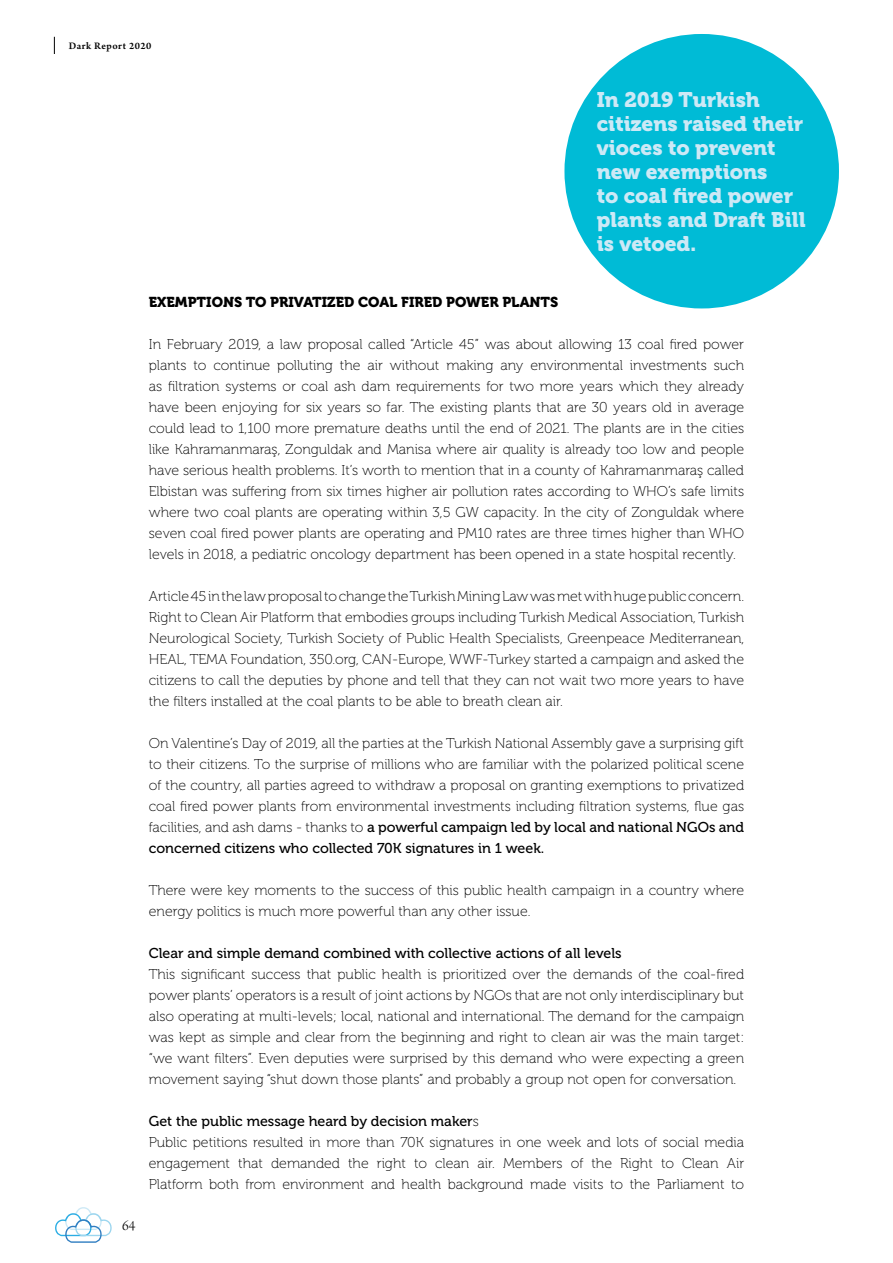
<style>
.page{position:relative;width:893px;height:1263px;background:#fff}
.page>*{position:absolute;margin:0;border:0;box-sizing:border-box;transform-origin:0 0}
.t1{font:21px/24px "Museo 900";color:#cde9f6}
.t2{font:15px "Arno Pro Light Display";color:#000}
.t3{font:14.25px/21px "Museo 100";color:#000;text-align:justify}
.t4{font:14.25px/21px "Museo 500";color:#000}
.t5{font:14.25px "Museo 900";color:#000}
.t6{font:600 10.5px "Arno Pro";letter-spacing:.05em;color:#000}
.s1{font-family:"Museo 100"}
</style>
<div class="page">
<svg style="left:54px;top:37px;width:1px;height:17px"></svg>
<svg style="left:55px;top:1207px;width:57px;height:36px"></svg>
<div style="left:564px;top:34px;width:275px;height:274px;background:#00bbd6;border-radius:50%"></div>
<p class="t6" style="left:69px;top:40px;width:84px">Dark Report 2020</p>
<h1 class="t1" style="left:597px;top:88px;width:210px">In 2019 Turkish citizens raised their vioces to prevent new exemptions<br>to coal fired power plants and Draft Bill is vetoed.</h1>
<p class="t2" style="left:122px;top:1217px;width:15px">64</p>
<p class="t5" style="left:149px;top:294px;width:411px">EXEMPTIONS TO PRIVATIZED COAL FIRED POWER PLANTS</p>
<p class="t3" style="left:149px;top:334px;width:597px">In February 2019, a law proposal called “Article 45” was about allowing 13 coal fired power plants to continue polluting the air without making any environmental investments such as filtration systems or coal ash dam requirements for two more years which they already have been enjoying for six years so far. The existing plants that are 30 years old in average could lead to 1,100 more premature deaths until the end of 2021. The plants are in the cities like Kahramanmaraş, Zonguldak and Manisa where air quality is already too low and people have serious health problems. It’s worth to mention that in a county of Kahramanmaraş called Elbistan was suffering from six times higher air pollution rates according to WHO’s safe limits where two coal plants are operating within 3,5 GW capacity. In the city of Zonguldak where seven coal fired power plants are operating and PM10 rates are three times higher than WHO levels in 2018, a pediatric oncology department has been opened in a state hospital recently.</p>
<p class="t3" style="left:149px;top:586px;width:597px">Article 45 in the law proposal to change the Turkish Mining Law was met with huge public concern.<br>Right to Clean Air Platform that embodies groups including Turkish Medical Association, Turkish Neurological Society, Turkish Society of Public Health Specialists, Greenpeace Mediterranean, HEAL, TEMA Foundation, 350.org, CAN-Europe, WWF-Turkey started a campaign and asked the citizens to call the deputies by phone and tell that they can not wait two more years to have the filters installed at the coal plants to be able to breath clean air.</p>
<p class="t3" style="left:149px;top:733px;width:597px">On Valentine’s Day of 2019, all the parties at the Turkish National Assembly gave a surprising gift to their citizens. To the surprise of millions who are familiar with the polarized political scene of the country, all parties agreed to withdraw a proposal on granting exemptions to privatized coal fired power plants from environmental investments including filtration systems, flue gas</p>
<p class="t4" style="left:149px;top:817px;width:597px"><span class="s1">facilities, and ash dams - thanks to</span> a powerful campaign led by local and national NGOs and concerned citizens who collected 70K signatures in 1 week.</p>
<p class="t3" style="left:149px;top:880px;width:597px">There were key moments to the success of this public health campaign in a country where energy politics is much more powerful than any other issue.</p>
<p class="t4" style="left:149px;top:943px;width:474px">Clear and simple demand combined with collective actions of all levels</p>
<p class="t3" style="left:149px;top:964px;width:597px">This significant success that public health is prioritized over the demands of the coal-fired power plants’ operators is a result of joint actions by NGOs that are not only interdisciplinary but also operating at multi-levels; local, national and international. The demand for the campaign was kept as simple and clear from the beginning and right to clean air was the main target: “we want filters”. Even deputies were surprised by this demand who were expecting a green movement saying “shut down those plants” and probably a group not open for conversation.</p>
<p class="t4" style="left:149px;top:1111px;width:331px">Get the public message heard by decision maker<span class="s1">s</span></p>
<p class="t3" style="left:149px;top:1132px;width:597px">Public petitions resulted in more than 70K signatures in one week and lots of social media engagement that demanded the right to clean air. Members of the Right to Clean Air Platform both from environment and health background made visits to the Parliament to</p>
</div>
